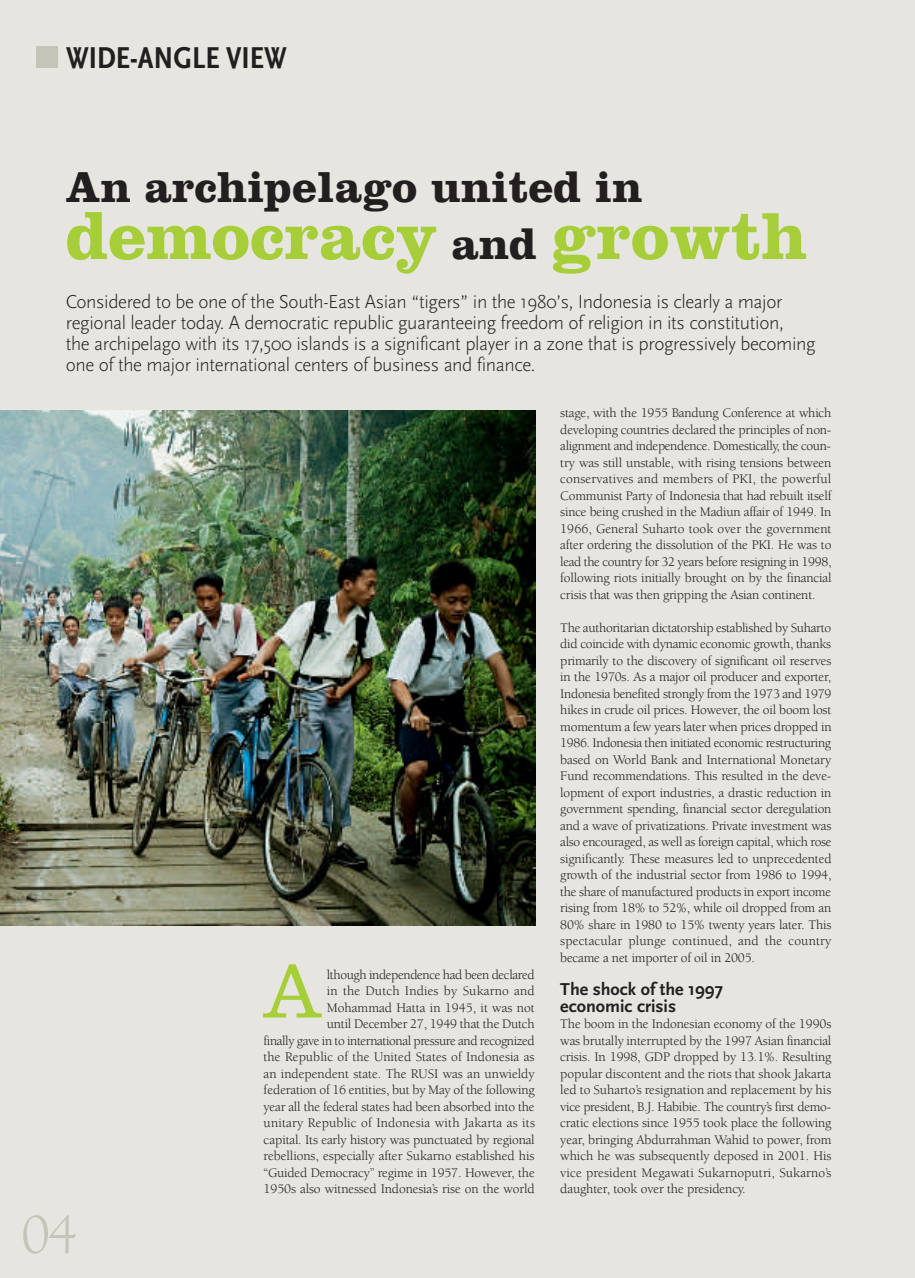
<style>
.page{position:relative;width:915px;height:1278px;background:#fff}
.page>*{position:absolute;margin:0;border:0;box-sizing:border-box;transform-origin:0 0}
.t1{font:300 79.5px "Clarendon LT Std";color:#a6ce39}
.t2{font:700 69px "Clarendon LT Std";color:#a6ce39}
.t3{font:57.3px "Berkeley Std";color:#c4c4b8}
.t4{font:700 45px "Clarendon LT Std";color:#231f20}
.t5{font:700 condensed 31.5px "Scala Sans Pro";color:#231f20}
.t6{font:300 19.5px/21px "Scala Sans Pro";letter-spacing:-.02em;color:#231f20}
.t7{font:700 18px/16.5px "Scala Sans Pro";color:#231f20}
.t8{font:13.5px/16.5px "Berkeley Std";letter-spacing:-.015em;color:#231f20;text-align:justify}
.s1{font-size:45px;color:#231f20}
</style>
<div class="page">
<div style="left:0;top:0;width:915px;height:1277px;background:#e6e5e0"></div>
<div style="left:36px;top:47px;width:22px;height:21px;background:#c4c4b8"></div>
<img style="left:0;top:411px;width:535px;height:514px">
<h3 class="t5" style="left:66px;top:47px;width:222px">WIDE-ANGLE VIEW</h3>
<h3 class="t4" style="left:66px;top:172px;width:578px">An archipelago united in</h3>
<h2 class="t2" style="left:66px;top:213px;width:743px">democracy <span class="s1">and</span> growth</h2>
<p class="t6" style="left:66px;top:294px;width:751px">Considered to be one of the South-East Asian “tigers” in the 1980’s, Indonesia is clearly a major regional leader today. A democratic republic guaranteeing freedom of religion in its constitution,<br>the archipelago with its 17,500 islands is a significant player in a zone that is progressively becoming one of the major international centers of business and finance.</p>
<h3 class="t3" style="left:21px;top:1212px;width:58px">04</h3>
<h1 class="t1" style="left:261px;top:964px;width:63px">A</h1>
<p class="t8" style="left:263px;top:967px;width:273px;text-align:right">lthough independence had been declared<br>in the Dutch Indies by Sukarno and Mohammad Hatta in 1945, it was not<br>until December 27, 1949 that the Dutch<br>finally gave in to international pressure and recognized the Republic of the United States of Indonesia as an independent state. The RUSI was an unwieldy federation of 16 entities, but by May of the following year all the federal states had been absorbed into the unitary Republic of Indonesia with Jakarta as its capital. Its early history was punctuated by regional rebellions, especially after Sukarno established his “Guided Democracy” regime in 1957. However, the 1950s also witnessed Indonesia’s rise on the world</p>
<p class="t8" style="left:560px;top:406px;width:273px">stage, with the 1955 Bandung Conference at which developing countries declared the principles of non&shy;alignment and independence. Domestically, the coun&shy;try was still unstable, with rising tensions between conservatives and members of PKI, the powerful Communist Party of Indonesia that had rebuilt itself since being crushed in the Madiun affair of 1949. In 1966, General Suharto took over the government after ordering the dissolution of the PKI. He was to lead the country for 32 years before resigning in 1998, following riots initially brought on by the financial crisis that was then gripping the Asian continent.</p>
<p class="t8" style="left:560px;top:620px;width:273px">The authoritarian dictatorship established by Suharto did coincide with dynamic economic growth, thanks primarily to the discovery of significant oil reserves in the 1970s. As a major oil producer and exporter, Indonesia benefited strongly from the 1973 and 1979 hikes in crude oil prices. However, the oil boom lost momentum a few years later when prices dropped in 1986. Indonesia then initiated economic restructuring based on World Bank and International Monetary Fund recommendations. This resulted in the deve - lopment of export industries, a drastic reduction in government spending, financial sector deregulation and a wave of privatizations. Private investment was also encouraged, as well as foreign capital, which rose significantly. These measures led to unprecedented growth of the industrial sector from 1986 to 1994, the share of manufactured products in export income rising from 18% to 52%, while oil dropped from an 80% share in 1980 to 15% twenty years later. This spectacular plunge continued, and the country became a net importer of oil in 2005.</p>
<h3 class="t7" style="left:560px;top:983px;width:164px">the shock of the 1997 economic crisis</h3>
<p class="t8" style="left:560px;top:1016px;width:273px">The boom in the Indonesian economy of the 1990s was brutally interrupted by the 1997 Asian financial crisis. In 1998, GDP dropped by 13.1%. Resulting popular discontent and the riots that shook Jakarta led to Suharto’s resignation and replacement by his vice president, B.J. Habibie. The country’s first demo&shy;cratic elections since 1955 took place the following year, bringing Abdurrahman Wahid to power, from which he was subsequently deposed in 2001. His vice president Megawati Sukarnoputri, Sukarno’s daughter, took over the presidency.</p>
</div>
